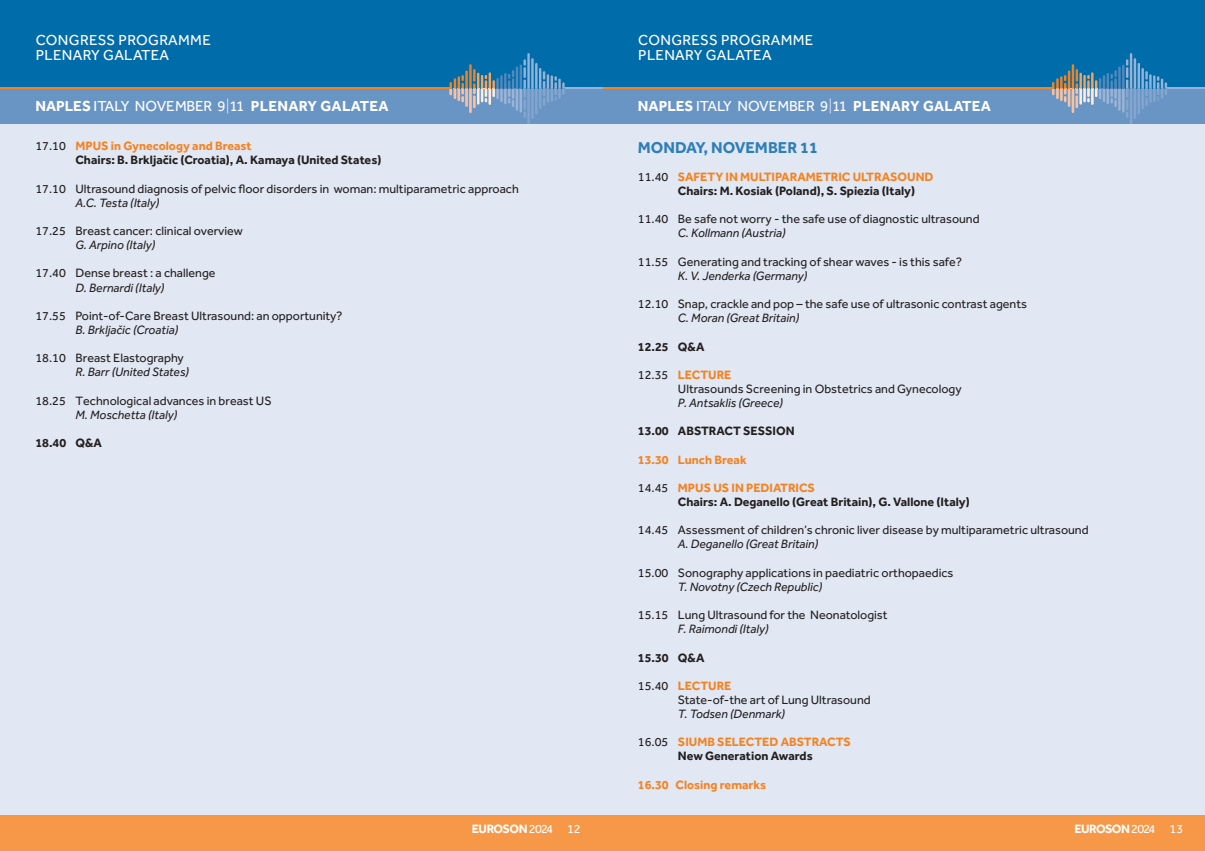
<style>
.page{position:relative;width:1205px;height:851px;background:#fff}
.page>*{position:absolute;margin:0;border:0;box-sizing:border-box;transform-origin:0 0}
.t1{font:700 16.25px "Effra";color:#2f7eb7}
.t2{font:700 15px "Effra";letter-spacing:.02em;color:#fff}
.t3{font:15px/15px "Effra";letter-spacing:.02em;color:#fff}
.t4{font:12.5px/14.1px "Effra";color:#231f20}
.t5{font:700 12.5px/14.1px "Effra";color:#231f20}
.t6{font:italic 12.5px "Effra";color:#231f20}
.t7{font:700 12.5px/14.1px "Effra";color:#f58220;text-align:center}
.t8{font:700 12.5px "Effra";letter-spacing:-.045em;color:#fff}
.s1{font-weight:400}
.s2{font-weight:300}
.s3{color:#f58220}
.s4{font-weight:700;color:#f58220}
.s5{font-weight:400;color:#231f20}
.s6{color:#231f20}
</style>
<div class="page">
<div style="left:0;top:124px;width:602px;height:691px;background:#e1e8f3"></div>
<div style="left:602px;top:124px;width:603px;height:691px;background:#e1e8f3"></div>
<div style="left:602px;top:815px;width:603px;height:35px;background:#f79848"></div>
<div style="left:0;top:815px;width:602px;height:35px;background:#f79848"></div>
<div style="left:602px;top:89px;width:603px;height:35px;background:#6995c5"></div>
<div style="left:602px;top:0;width:603px;height:89px;background:#006ca9"></div>
<svg style="left:1052px;top:53px;width:116px;height:71px"></svg>
<hr style="left:602px;top:87px;width:450px;height:2px;background:#f58220">
<hr style="left:1167px;top:87px;width:38px;height:2px;background:#97b2d6">
<div style="left:0;top:89px;width:602px;height:35px;background:#6995c5"></div>
<div style="left:0;top:0;width:602px;height:89px;background:#006ca9"></div>
<svg style="left:449px;top:53px;width:116px;height:71px"></svg>
<hr style="left:0;top:87px;width:449px;height:2px;background:#f58220">
<hr style="left:565px;top:87px;width:37px;height:2px;background:#97b2d6">
<p class="t3" style="left:36px;top:33px;width:177px">CONGRESS PROGRAMME<br>PLENARY GALATEA</p>
<p class="t3" style="left:638px;top:33px;width:177px">CONGRESS PROGRAMME<br>PLENARY GALATEA</p>
<p class="t2" style="left:35px;top:97px;width:355px">NAPLES <span class="s1">ITALY NOVEMBER 9</span><span class="s2">|</span><span class="s1">11</span> PLENARY GALATEA</p>
<p class="t2" style="left:638px;top:97px;width:355px">NAPLES <span class="s1">ITALY NOVEMBER 9</span><span class="s2">|</span><span class="s1">11</span> PLENARY GALATEA</p>
<p class="t5" style="left:75px;top:139px;width:307px;text-indent:-40px"><span class="s1">17.10</span> <span class="s3">MPUS in Gynecology and Breast<br></span>Chairs: B. Brkljačic (Croatia), A. Kamaya (United States)</p>
<p class="t4" style="left:35px;top:181px;width:485px">17.10 Ultrasound diagnosis of pelvic floor disorders in woman: multiparametric approach</p>
<p class="t6" style="left:75px;top:195px;width:85px">A.C. Testa (Italy)</p>
<p class="t4" style="left:35px;top:223px;width:209px">17.25 Breast cancer: clinical overview</p>
<p class="t6" style="left:75px;top:237px;width:81px">G. Arpino (Italy)</p>
<p class="t4" style="left:35px;top:266px;width:182px">17.40 Dense breast : a challenge</p>
<p class="t6" style="left:75px;top:280px;width:90px">D. Bernardi (Italy)</p>
<p class="t4" style="left:35px;top:308px;width:309px">17.55 Point-of-Care Breast Ultrasound: an opportunity?</p>
<p class="t6" style="left:75px;top:322px;width:104px">B. Brkljačic (Croatia)</p>
<p class="t4" style="left:35px;top:351px;width:150px">18.10 Breast Elastography</p>
<p class="t6" style="left:75px;top:365px;width:115px">R. Barr (United States)</p>
<p class="t4" style="left:35px;top:393px;width:238px">18.25 Technological advances in breast US</p>
<p class="t6" style="left:75px;top:407px;width:103px">M. Moschetta (Italy)</p>
<p class="t5" style="left:35px;top:435px;width:68px">18.40 Q&amp;A</p>
<h1 class="t1" style="left:638px;top:137px;width:181px">MONDAY, NOVEMBER 11</h1>
<p class="t5" style="left:678px;top:169px;width:257px;text-indent:-40px"><span class="s1">11.40</span> <span class="s3">SAFETY IN MULTIPARAMETRIC ULTRASOUND<br></span>Chairs: M. Kosiak (Poland), S. Spiezia (Italy)</p>
<p class="t4" style="left:638px;top:212px;width:343px">11.40 Be safe not worry - the safe use of diagnostic ultrasound</p>
<p class="t6" style="left:678px;top:226px;width:109px">C. Kollmann (Austria)</p>
<p class="t4" style="left:638px;top:254px;width:326px">11.55 Generating and tracking of shear waves - is this safe?</p>
<p class="t6" style="left:678px;top:268px;width:131px">K. V. Jenderka (Germany)</p>
<p class="t4" style="left:638px;top:297px;width:391px">12.10 Snap, crackle and pop – the safe use of ultrasonic contrast agents</p>
<p class="t6" style="left:678px;top:311px;width:123px">C. Moran (Great Britain)</p>
<p class="t5" style="left:638px;top:339px;width:68px">12.25 Q&amp;A</p>
<p class="t4" style="left:678px;top:367px;width:285px;text-indent:-40px">12.35 <span class="s4">LECTURE<br></span>Ultrasounds Screening in Obstetrics and Gynecology</p>
<p class="t6" style="left:678px;top:395px;width:107px">P. Antsaklis (Greece)</p>
<p class="t5" style="left:638px;top:424px;width:158px">13.00 ABSTRACT SESSION</p>
<p class="t7" style="left:638px;top:452px;width:110px">13.30 Lunch Break</p>
<p class="t5" style="left:678px;top:480px;width:293px;text-indent:-40px"><span class="s1">14.45</span> <span class="s3">MPUS US IN PEDIATRICS<br></span>Chairs: A. Deganello (Great Britain), G. Vallone (Italy)</p>
<p class="t4" style="left:638px;top:523px;width:452px">14.45 Assessment of children’s chronic liver disease by multiparametric ultrasound</p>
<p class="t6" style="left:678px;top:537px;width:142px">A. Deganello (Great Britain)</p>
<p class="t4" style="left:638px;top:565px;width:317px">15.00 Sonography applications in paediatric orthopaedics</p>
<p class="t6" style="left:678px;top:579px;width:146px">T. Novotny (Czech Republic)</p>
<p class="t4" style="left:638px;top:607px;width:251px">15.15 Lung Ultrasound for the Neonatologist</p>
<p class="t6" style="left:678px;top:621px;width:92px">F. Raimondi (Italy)</p>
<p class="t5" style="left:638px;top:650px;width:68px">15.30 Q&amp;A</p>
<p class="t4" style="left:678px;top:678px;width:194px;text-indent:-40px">15.40 <span class="s4">LECTURE<br></span>State-of-the art of Lung Ultrasound</p>
<p class="t6" style="left:678px;top:706px;width:109px">T. Todsen (Denmark)</p>
<p class="t7" style="left:638px;top:734px;width:214px"><span class="s5">16.05</span> SIUMB SELECTED ABSTRACTS<br><span class="s6">New Generation Awards</span></p>
<p class="t7" style="left:638px;top:777px;width:130px">16.30 Closing remarks</p>
<p class="t8" style="left:472px;top:820px;width:110px">EUROSON<span class="s1">2024 12</span></p>
<p class="t8" style="left:1074px;top:820px;width:110px">EUROSON<span class="s1">2024 13</span></p>
</div>
